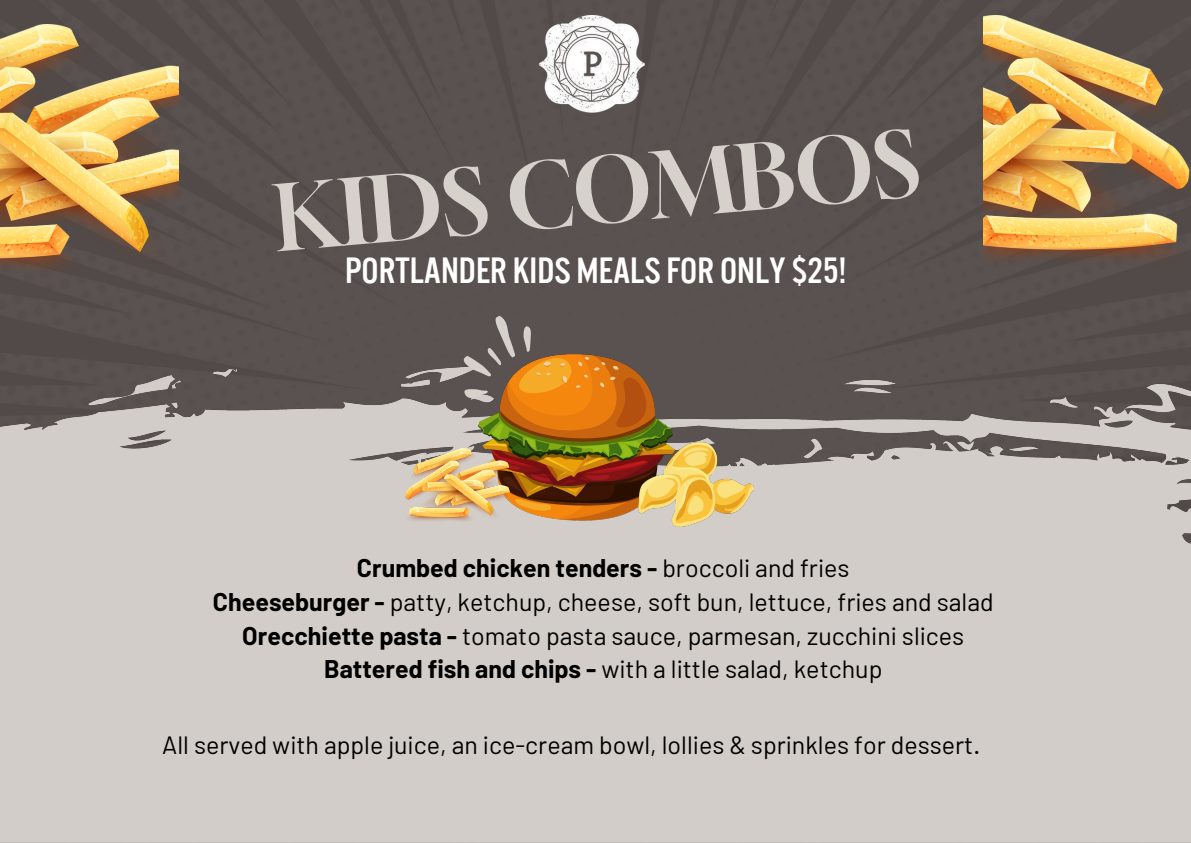
<style>
.page{position:relative;width:1191px;height:843px;background:#fff}
.page>*{position:absolute;margin:0;border:0;box-sizing:border-box;transform-origin:0 0}
.t1{font:89.5px "Gloock";color:#d6d1ca}
.t2{font:38px "U.S.101";color:#fff}
.t3{font:25px/33.7px "Barlow";color:#000;text-align:center}
.s1{font-weight:700}
</style>
<div class="page">
<div style="left:0;top:0;width:1190px;height:365px;background:#595250"></div>
<img style="left:0;top:365px;width:1190px;height:477px">
<img style="left:0;top:25px;width:178px;height:252px">
<img style="left:442px;top:15px;width:306px;height:103px">
<img style="left:983px;top:15px;width:207px;height:253px">
<img style="left:473px;top:349px;width:285px;height:182px">
<img style="left:404px;top:448px;width:115px;height:74px">
<svg style="left:464px;top:389px;width:24px;height:9px"></svg>
<svg style="left:523px;top:326px;width:8px;height:26px"></svg>
<svg style="left:463px;top:316px;width:52px;height:60px"></svg>
<p class="t1" style="left:270px;top:165px;width:648px;rotate:-5deg">KIDS COMBOS</p>
<p class="t2" style="left:345px;top:250px;width:503px">PORTLANDER KIDS MEALS FOR ONLY $25!</p>
<p class="t3" style="left:213px;top:550px;width:782px"><span class="s1">Crumbed chicken tenders -</span> broccoli and fries<br><span class="s1">Cheeseburger -</span> patty, ketchup, cheese, soft bun, lettuce, fries and salad <span class="s1">Orecchiette pasta -</span> tomato pasta sauce, parmesan, zucchini slices <span class="s1">Battered fish and chips -</span> with a little salad, ketchup</p>
<h1 class="t3" style="left:162px;top:727px;width:819px">All served with apple juice, an ice-cream bowl, lollies &amp; sprinkles for dessert.</h1>
</div>
